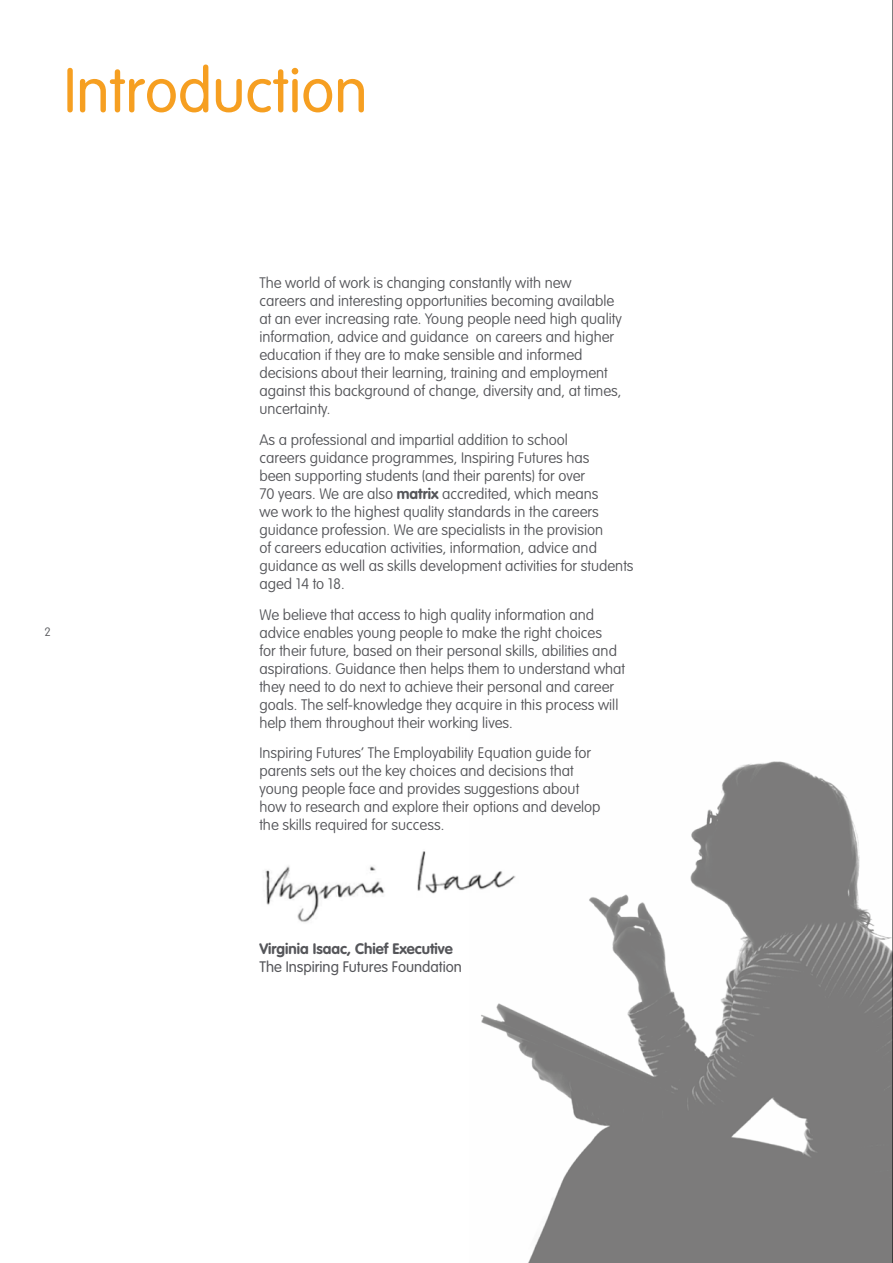
<style>
.page{position:relative;width:893px;height:1263px;background:#fff}
.page>*{position:absolute;margin:0;border:0;box-sizing:border-box;transform-origin:0 0}
.t1{font:300 61.5px "VAG Rounded";color:#f69f21}
.t2{font:100 15px/18px "VAG Rounded";color:#55565a}
.t3{font:300 15px "VAG Rounded";color:#55565a}
.t4{font:700 15px "VAG Rounded";color:#55565a}
.t5{font:100 12px "VAG Rounded";color:#55565a}
.s1{font-weight:700}
</style>
<div class="page">
<img style="left:481px;top:761px;width:411px;height:502px">
<img style="left:265px;top:844px;width:273px;height:89px">
<hr style="left:892px;top:0;width:1px;height:1263px;background:#000">
<h1 class="t1" style="left:64px;top:55px;width:305px">Introduction</h1>
<p class="t5" style="left:45px;top:625px;width:8px">2</p>
<p class="t2" style="left:259px;top:274px;width:364px">The world of work is changing constantly with new careers and interesting opportunities becoming available at an ever increasing rate. Young people need high quality information, advice and guidance on careers and higher education if they are to make sensible and informed decisions about their learning, training and employment against this background of change, diversity and, at times, uncertainty.</p>
<p class="t2" style="left:259px;top:431px;width:376px">As a professional and impartial addition to school<br>careers guidance programmes, Inspiring Futures has<br>been supporting students (and their parents) for over<br>70 years. We are also <span class="s1">matrix</span> accredited, which means<br>we work to the highest quality standards in the careers guidance profession. We are specialists in the provision<br>of careers education activities, information, advice and guidance as well as skills development activities for students aged 14 to 18.</p>
<p class="t2" style="left:259px;top:605px;width:367px">We believe that access to high quality information and advice enables young people to make the right choices<br>for their future, based on their personal skills, abilities and aspirations. Guidance then helps them to understand what they need to do next to achieve their personal and career goals. The self-knowledge they acquire in this process will help them throughout their working lives.</p>
<p class="t2" style="left:259px;top:744px;width:343px">Inspiring Futures’ The Employability Equation guide for parents sets out the key choices and decisions that young people face and provides suggestions about how to research and explore their options and develop the skills required for success.</p>
<p class="t4" style="left:259px;top:939px;width:195px">Virginia Isaac, Chief Executive</p>
<p class="t3" style="left:259px;top:958px;width:204px">The Inspiring Futures Foundation</p>
</div>
